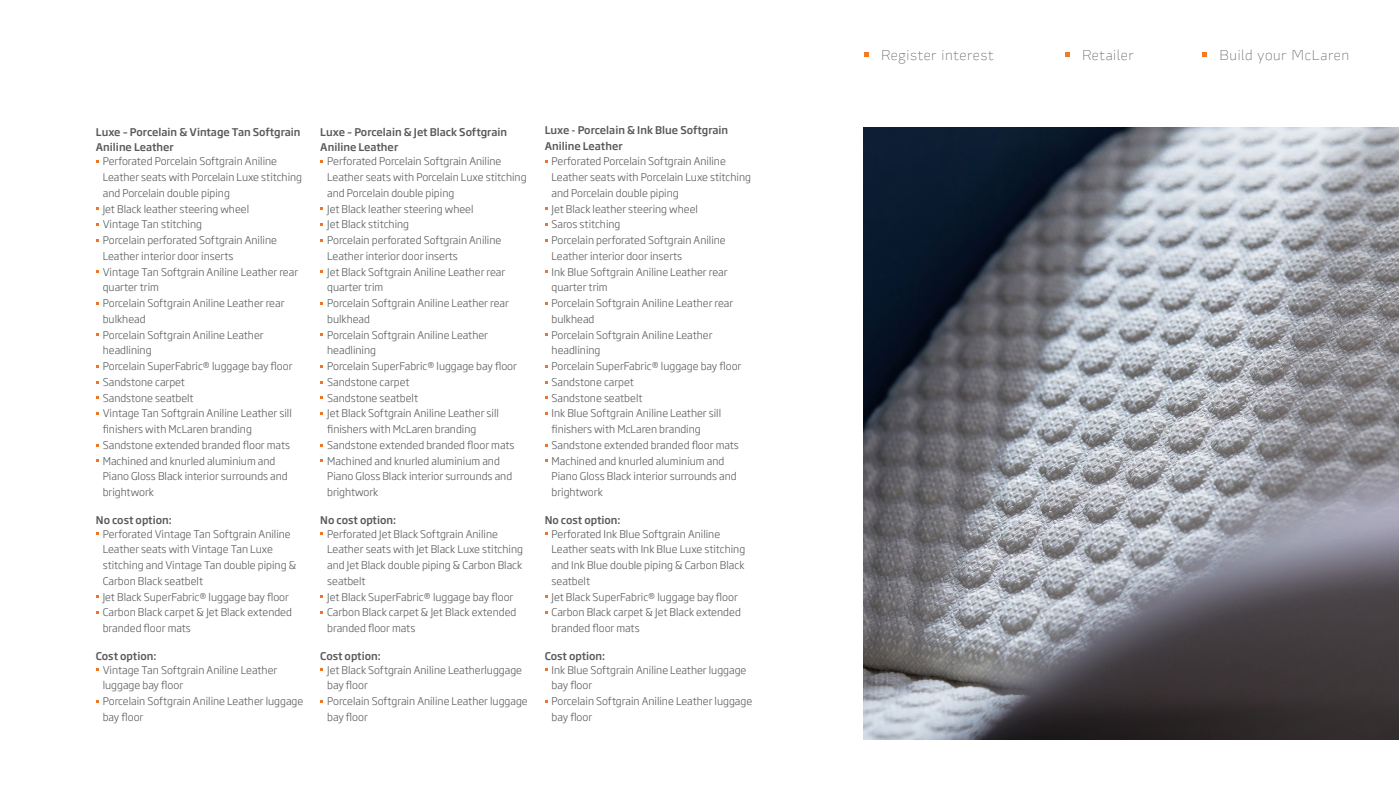
<style>
.page{position:relative;width:1399px;height:789px;background:#fff}
.page>*{position:absolute;margin:0;border:0;box-sizing:border-box;transform-origin:0 0}
.t1{font:300 14px "Mc Laren Bespoke";letter-spacing:.04em;color:#57585b}
.t2{font:300 10.5px/15.8px "Soho Gothic Pro";color:#57585b}
.t3{font:500 10.5px/15.8px "Soho Gothic Pro";color:#57585b}
</style>
<div class="page">
<img style="left:864px;top:127px;width:535px;height:612px">
<svg style="left:864px;top:52px;width:5px;height:5px"></svg>
<svg style="left:1065px;top:52px;width:5px;height:5px"></svg>
<svg style="left:1202px;top:52px;width:5px;height:5px"></svg>
<p class="t3" style="left:96px;top:123px;width:206px">Luxe – Porcelain &amp; Vintage Tan Softgrain<br>Aniline Leather</p>
<p class="t2" style="left:103px;top:153px;width:201px">Perforated Porcelain Softgrain Aniline<br>Leather seats with Porcelain Luxe stitching and Porcelain double piping<br>Jet Black leather steering wheel<br>Vintage Tan stitching<br>Porcelain perforated Softgrain Aniline<br>Leather interior door inserts<br>Vintage Tan Softgrain Aniline Leather rear quarter trim<br>Porcelain Softgrain Aniline Leather rear bulkhead<br>Porcelain Softgrain Aniline Leather headlining<br>Porcelain SuperFabric® luggage bay floor<br>Sandstone carpet<br>Sandstone seatbelt<br>Vintage Tan Softgrain Aniline Leather sill finishers with McLaren branding<br>Sandstone extended branded floor mats<br>Machined and knurled aluminium and<br>Piano Gloss Black interior surrounds and brightwork</p>
<p class="t3" style="left:96px;top:511px;width:77px">No cost option:</p>
<p class="t2" style="left:103px;top:525px;width:195px">Perforated Vintage Tan Softgrain Aniline Leather seats with Vintage Tan Luxe stitching and Vintage Tan double piping &amp; Carbon Black seatbelt<br>Jet Black SuperFabric® luggage bay floor Carbon Black carpet &amp; Jet Black extended branded floor mats</p>
<p class="t3" style="left:96px;top:647px;width:62px">Cost option:</p>
<p class="t2" style="left:103px;top:661px;width:202px">Vintage Tan Softgrain Aniline Leather luggage bay floor<br>Porcelain Softgrain Aniline Leather luggage bay floor</p>
<p class="t3" style="left:320px;top:123px;width:188px">Luxe – Porcelain &amp; Jet Black Softgrain<br>Aniline Leather</p>
<p class="t2" style="left:327px;top:153px;width:201px">Perforated Porcelain Softgrain Aniline<br>Leather seats with Porcelain Luxe stitching and Porcelain double piping<br>Jet Black leather steering wheel<br>Jet Black stitching<br>Porcelain perforated Softgrain Aniline<br>Leather interior door inserts<br>Jet Black Softgrain Aniline Leather rear quarter trim<br>Porcelain Softgrain Aniline Leather rear bulkhead<br>Porcelain Softgrain Aniline Leather headlining<br>Porcelain SuperFabric® luggage bay floor<br>Sandstone carpet<br>Sandstone seatbelt<br>Jet Black Softgrain Aniline Leather sill finishers with McLaren branding<br>Sandstone extended branded floor mats<br>Machined and knurled aluminium and<br>Piano Gloss Black interior surrounds and brightwork</p>
<p class="t3" style="left:320px;top:511px;width:77px">No cost option:</p>
<p class="t2" style="left:327px;top:525px;width:197px">Perforated Jet Black Softgrain Aniline Leather seats with Jet Black Luxe stitching and Jet Black double piping &amp; Carbon Black seatbelt<br>Jet Black SuperFabric® luggage bay floor Carbon Black carpet &amp; Jet Black extended branded floor mats</p>
<p class="t3" style="left:320px;top:647px;width:62px">Cost option:</p>
<p class="t2" style="left:327px;top:661px;width:202px">Jet Black Softgrain Aniline Leatherluggage bay floor<br>Porcelain Softgrain Aniline Leather luggage bay floor</p>
<p class="t3" style="left:545px;top:121px;width:185px">Luxe - Porcelain &amp; Ink Blue Softgrain<br>Aniline Leather</p>
<p class="t2" style="left:552px;top:153px;width:201px">Perforated Porcelain Softgrain Aniline<br>Leather seats with Porcelain Luxe stitching and Porcelain double piping<br>Jet Black leather steering wheel<br>Saros stitching<br>Porcelain perforated Softgrain Aniline<br>Leather interior door inserts<br>Ink Blue Softgrain Aniline Leather rear quarter trim<br>Porcelain Softgrain Aniline Leather rear bulkhead<br>Porcelain Softgrain Aniline Leather headlining<br>Porcelain SuperFabric® luggage bay floor<br>Sandstone carpet<br>Sandstone seatbelt<br>Ink Blue Softgrain Aniline Leather sill finishers with McLaren branding<br>Sandstone extended branded floor mats<br>Machined and knurled aluminium and<br>Piano Gloss Black interior surrounds and brightwork</p>
<p class="t3" style="left:545px;top:511px;width:77px">No cost option:</p>
<p class="t2" style="left:552px;top:525px;width:195px">Perforated Ink Blue Softgrain Aniline Leather seats with Ink Blue Luxe stitching and Ink Blue double piping &amp; Carbon Black seatbelt<br>Jet Black SuperFabric® luggage bay floor Carbon Black carpet &amp; Jet Black extended branded floor mats</p>
<p class="t3" style="left:545px;top:647px;width:62px">Cost option:</p>
<p class="t2" style="left:552px;top:661px;width:202px">Ink Blue Softgrain Aniline Leather luggage bay floor<br>Porcelain Softgrain Aniline Leather luggage bay floor</p>
<h1 class="t1" style="left:881px;top:47px;width:114px">Register interest</h1>
<h1 class="t1" style="left:1082px;top:47px;width:54px">Retailer</h1>
<h1 class="t1" style="left:1219px;top:47px;width:132px">Build your McLaren</h1>
</div>
